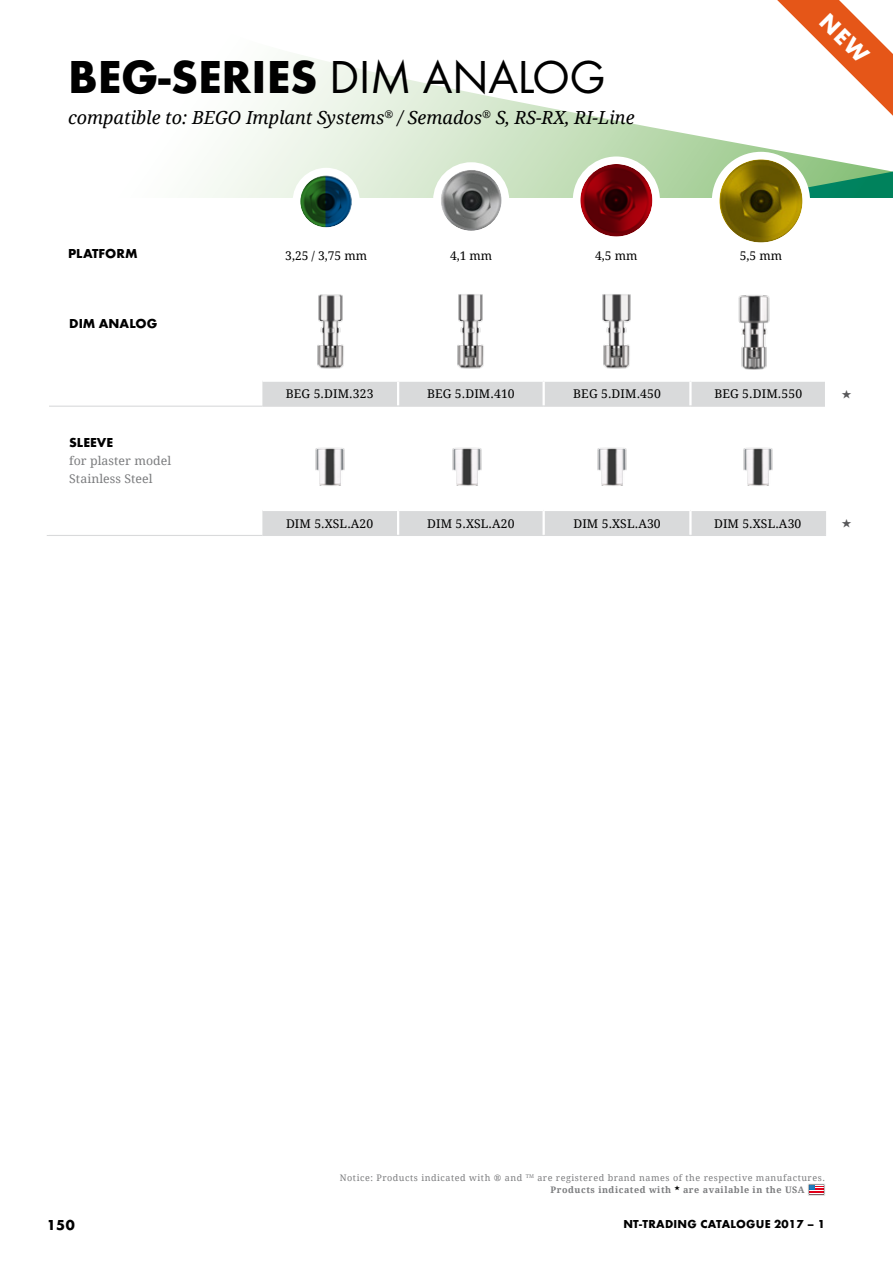
<style>
.page{position:relative;width:893px;height:1263px;background:#fff}
.page>*{position:absolute;margin:0;border:0;box-sizing:border-box;transform-origin:0 0}
.t1{font:700 48px "Futura";color:#000}
.t2{font:18px "Droid Serif Italic NT";color:#000}
.t3{font:700 15px "Futura";color:#000}
.t4{font:700 13.5px "Futura";color:#000}
.t5{font:12px "Droid Serif NT";letter-spacing:.01em;color:#000}
.t6{font:12px/18px "Droid Serif NT";letter-spacing:.005em;color:#7b7c7e}
.t7{font:700 12px "Futura";letter-spacing:.02em;color:#000}
.t8{font:10.5px "Apple Gothic";color:#58585a}
.t9{font:9px "Droid Serif NT";letter-spacing:.06em;color:#7b7c7e}
.t10{font:9px "Droid Serif Bold NT";letter-spacing:.06em;color:#7b7c7e}
.s1{font-family:"Futura Boo";font-weight:400}
</style>
<div class="page">
<svg style="left:197px;top:54px;width:696px;height:144px"></svg>
<svg style="left:808px;top:1183px;width:17px;height:13px"></svg>
<svg style="left:262px;top:382px;width:563px;height:153px"></svg>
<hr style="left:47px;top:535px;width:215px;height:1px;background:#d9dadb">
<hr style="left:262px;top:509px;width:136px;height:2px;background:#fff">
<hr style="left:398px;top:509px;width:146px;height:2px;background:#fff">
<hr style="left:397px;top:382px;width:2px;height:24px;background:#fff">
<hr style="left:542px;top:382px;width:3px;height:24px;background:#fff">
<hr style="left:397px;top:407px;width:2px;height:102px;background:#fff">
<hr style="left:542px;top:407px;width:3px;height:102px;background:#fff">
<hr style="left:397px;top:511px;width:2px;height:24px;background:#fff">
<hr style="left:49px;top:406px;width:213px;height:1px;background:#d9dadb">
<hr style="left:262px;top:535px;width:136px;height:1px;background:#d9dadb">
<hr style="left:398px;top:535px;width:146px;height:1px;background:#d9dadb">
<hr style="left:689px;top:382px;width:3px;height:24px;background:#fff">
<hr style="left:689px;top:407px;width:3px;height:102px;background:#fff">
<hr style="left:262px;top:406px;width:136px;height:1px;background:#d9dadb">
<hr style="left:398px;top:406px;width:146px;height:1px;background:#d9dadb">
<hr style="left:544px;top:406px;width:146px;height:1px;background:#d9dadb">
<hr style="left:690px;top:406px;width:135px;height:1px;background:#d9dadb">
<hr style="left:544px;top:509px;width:146px;height:2px;background:#fff">
<hr style="left:542px;top:511px;width:3px;height:24px;background:#fff">
<hr style="left:690px;top:509px;width:136px;height:2px;background:#fff">
<hr style="left:689px;top:511px;width:3px;height:24px;background:#fff">
<hr style="left:544px;top:535px;width:146px;height:1px;background:#d9dadb">
<hr style="left:690px;top:535px;width:136px;height:1px;background:#d9dadb">
<hr style="left:824px;top:511px;width:2px;height:24px;background:#d9dadb">
<div style="left:296px;top:172px;width:60px;height:59px;background:#fff;border-radius:50%"></div>
<img style="left:300px;top:175px;width:52px;height:52px;border-radius:26px">
<div style="left:293px;top:168px;width:67px;height:67px;border:8px solid #fff;border-radius:50%"></div>
<div style="left:437px;top:166px;width:68px;height:69px;background:#fff;border-radius:50%"></div>
<img style="left:441px;top:170px;width:61px;height:61px;border-radius:31px">
<div style="left:433px;top:162px;width:76px;height:76px;border:8px solid #fff;border-radius:50%"></div>
<div style="left:577px;top:160px;width:79px;height:80px;background:#fff;border-radius:50%"></div>
<img style="left:580px;top:164px;width:72px;height:73px;border-radius:36px">
<div style="left:573px;top:156px;width:87px;height:88px;border:8px solid #fff;border-radius:50%"></div>
<div style="left:716px;top:156px;width:90px;height:90px;background:#fff;border-radius:50%"></div>
<img style="left:719px;top:159px;width:83px;height:84px;border-radius:42px">
<div style="left:712px;top:152px;width:98px;height:98px;border:8px solid #fff;border-radius:50%"></div>
<img style="left:308px;top:444px;width:45px;height:45px">
<img style="left:444px;top:444px;width:45px;height:45px">
<img style="left:589px;top:444px;width:45px;height:45px">
<img style="left:735px;top:444px;width:45px;height:45px">
<img style="left:317px;top:294px;width:27px;height:75px">
<img style="left:457px;top:294px;width:27px;height:75px">
<img style="left:602px;top:294px;width:29px;height:75px">
<img style="left:738px;top:295px;width:32px;height:75px">
<svg style="left:777px;top:0;width:116px;height:116px"></svg>
<h1 class="t1" style="left:68px;top:47px;width:539px">BEG-SERIES <span class="s1">DIM ANALOG</span></h1>
<h2 class="t2" style="left:68px;top:107px;width:568px">compatible to: BEGO Implant Systems<sup>®</sup> / Semados<sup>®</sup> S, RS-RX, RI-Line</h2>
<p class="t4" style="left:68px;top:245px;width:71px">PLATFORM</p>
<p class="t5" style="left:285px;top:249px;width:83px">3,25 / 3,75 mm</p>
<p class="t5" style="left:450px;top:249px;width:44px">4,1 mm</p>
<p class="t5" style="left:595px;top:249px;width:44px">4,5 mm</p>
<p class="t5" style="left:740px;top:249px;width:44px">5,5 mm</p>
<p class="t4" style="left:69px;top:315px;width:90px">DIM ANALOG</p>
<p class="t4" style="left:69px;top:434px;width:45px">SLEEVE</p>
<p class="t6" style="left:69px;top:451px;width:104px">for plaster model<br>Stainless Steel</p>
<p class="t5" style="left:286px;top:387px;width:89px">BEG 5.DIM.323</p>
<p class="t5" style="left:427px;top:387px;width:89px">BEG 5.DIM.410</p>
<p class="t5" style="left:573px;top:387px;width:89px">BEG 5.DIM.450</p>
<p class="t5" style="left:714px;top:387px;width:89px">BEG 5.DIM.550</p>
<p class="t5" style="left:286px;top:516px;width:89px">DIM 5.XSL.A20</p>
<p class="t5" style="left:427px;top:516px;width:89px">DIM 5.XSL.A20</p>
<p class="t5" style="left:573px;top:516px;width:89px">DIM 5.XSL.A30</p>
<p class="t5" style="left:714px;top:516px;width:89px">DIM 5.XSL.A30</p>
<p class="t8" style="left:842px;top:389px;width:11px">★</p>
<p class="t8" style="left:842px;top:517px;width:11px">★</p>
<p class="t9" style="left:340px;top:1172px;width:487px">Notice: Products indicated with ® and <sup>TM</sup> are registered brand names of the respective manufactures.</p>
<p class="t10" style="left:551px;top:1184px;width:256px">Products indicated with <sup>★</sup> are available in the USA</p>
<p class="t3" style="left:47px;top:1216px;width:29px">150</p>
<p class="t7" style="left:623px;top:1216px;width:203px">NT-TRADING CATALOGUE 2017 – 1</p>
</div>
